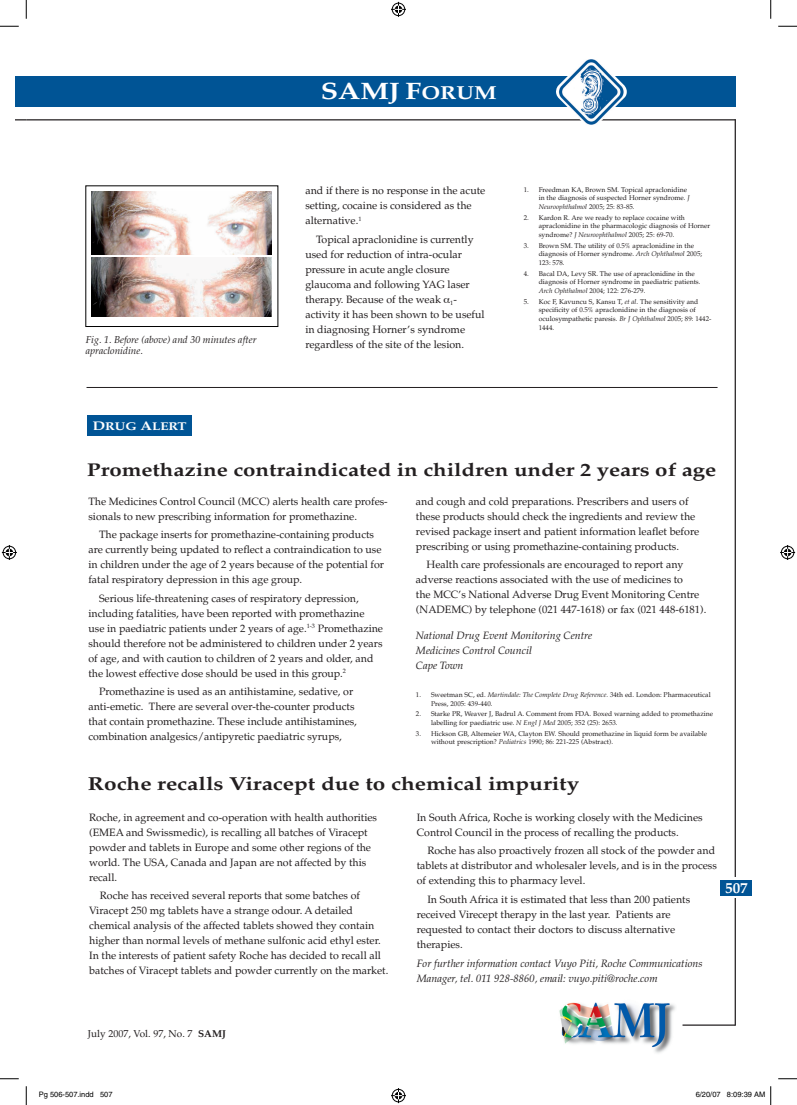
<style>
.page{position:relative;width:797px;height:1105px;background:#fff}
.page>*{position:absolute;margin:0;border:0;box-sizing:border-box;transform-origin:0 0}
.t1{font:700 23.75px "Palatino";color:#fff;scale:1.2 1}
.t2{font:700 18.75px "Palatino";color:#231f20;scale:1.2 1}
.t3{font:700 18.5px "Palatino";color:#231f20;scale:1.2 1}
.t4{font:700 15px "Palatino";color:#fff}
.t5{font:700 11.25px "Palatino";color:#fff;scale:1.2 1}
.t6{font:10.62px/15px "Palatino";color:#231f20}
.t7{font:italic 10.62px/15px "Palatino";color:#231f20}
.t8{font:italic 10px/11.2px "Palatino";color:#231f20}
.t9{font:10px "Palatino";color:#231f20}
.t10{font:7.5px "Helvetica";color:#000}
.t11{font:6.88px/8.8px "Palatino";color:#231f20}
.s1{font-size:18.75px}
.s2{font-style:italic}
.s3{font-size:12.5px}
.s4{font-weight:700}
</style>
<div class="page">
<div style="left:16px;top:77px;width:10px;height:30px;background:#005495"></div>
<hr style="left:734px;top:119px;width:2px;height:906px;background:#231f20">
<div style="left:723px;top:877px;width:23px;height:21px;background:#fff"></div>
<hr style="left:682px;top:1024px;width:53px;height:2px;background:#231f20">
<div style="left:26px;top:77px;width:709px;height:30px;background:#005495"></div>
<hr style="left:26px;top:119px;width:709px;height:1px;background:#231f20">
<img style="left:556px;top:59px;width:70px;height:66px">
<div style="left:719px;top:880px;width:32px;height:16px;background:#005495"></div>
<img style="left:92px;top:258px;width:179px;height:59px">
<img style="left:92px;top:191px;width:180px;height:63px">
<div style="left:87px;top:415px;width:105px;height:20px;background:#005495"></div>
<img style="left:559px;top:1002px;width:117px;height:51px">
<hr style="left:86px;top:387px;width:631px;height:1px;background:#231f20">
<svg style="left:0;top:25px;width:19px;height:2px"></svg>
<svg style="left:778px;top:25px;width:19px;height:2px"></svg>
<svg style="left:0;top:1078px;width:19px;height:1px"></svg>
<svg style="left:778px;top:1078px;width:19px;height:1px"></svg>
<svg style="left:25px;top:0;width:2px;height:19px"></svg>
<svg style="left:25px;top:1086px;width:2px;height:19px"></svg>
<svg style="left:770px;top:0;width:1px;height:19px"></svg>
<svg style="left:391px;top:2px;width:15px;height:15px"></svg>
<svg style="left:391px;top:1088px;width:15px;height:15px"></svg>
<svg style="left:2px;top:545px;width:15px;height:15px"></svg>
<svg style="left:780px;top:545px;width:15px;height:15px"></svg>
<svg style="left:770px;top:1086px;width:1px;height:19px"></svg>
<p class="t8" style="left:86px;top:334px;width:172px">Fig. 1. Before (above) and 30 minutes after apraclonidine.</p>
<h1 class="t1" style="left:321px;top:76px;width:148px">SAMJ F<span class="s1">ORUM</span></h1>
<p class="t6" style="left:305px;top:183px;width:181px">and if there is no response in the acute setting, cocaine is considered as the alternative.<sup>1</sup></p>
<p class="t6" style="left:305px;top:232px;width:181px;text-indent:11px">Topical apraclonidine is currently used for reduction of intra-ocular pressure in acute angle closure glaucoma and following YAG laser therapy. Because of the weak <sub>1</sub>- activity it has been shown to be useful in diagnosing Horner’s syndrome regardless of the site of the lesion.</p>
<p class="t11" style="left:538px;top:185px;width:152px;text-indent:-15px">1. Freedman KA, Brown SM. Topical apraclonidine in the diagnosis of suspected Horner syndrome. <span class="s2">J<br>Neuroophthalmol</span> 2005; 25: 83-85.</p>
<p class="t11" style="left:538px;top:213px;width:173px;text-indent:-15px">2. Kardon R. Are we ready to replace cocaine with apraclonidine in the pharmacologic diagnosis of Horner syndrome? <span class="s2">J Neuroophthalmol</span> 2005; 25: 69-70.</p>
<p class="t11" style="left:538px;top:241px;width:165px;text-indent:-15px">3. Brown SM. The utility of 0.5% apraclonidine in the diagnosis of Horner syndrome. <span class="s2">Arch Ophthalmol</span> 2005;<br>123: 578.</p>
<p class="t11" style="left:538px;top:269px;width:163px;text-indent:-15px">4. Bacal DA, Levy SR. The use of apraclonidine in the diagnosis of Horner syndrome in paediatric patients.<br><span class="s2">Arch Ophthalmol</span> 2004; 122: 276-279.</p>
<p class="t11" style="left:538px;top:297px;width:174px;text-indent:-15px">5. Koc F, Kavuncu S, Kansu T, <span class="s2">et al</span>. The sensitivity and specificity of 0.5% apraclonidine in the diagnosis of oculosympathetic paresis. <span class="s2">Br J Ophthalmol</span> 2005; 89: 1442- 1444.</p>
<p class="t5" style="left:93px;top:419px;width:80px"><span class="s3">D</span>RUG <span class="s3">A</span>LERT</p>
<h3 class="t3" style="left:87px;top:458px;width:526px">Promethazine contraindicated in children under 2 years of age</h3>
<p class="t6" style="left:88px;top:494px;width:301px">The Medicines Control Council (MCC) alerts health care profes&shy;sionals to new prescribing information for promethazine.</p>
<p class="t6" style="left:88px;top:527px;width:297px;text-indent:11px">The package inserts for promethazine-containing products are currently being updated to reflect a contraindication to use in children under the age of 2 years because of the potential for fatal respiratory depression in this age group.</p>
<p class="t6" style="left:88px;top:591px;width:296px;text-indent:11px">Serious life-threatening cases of respiratory depression, including fatalities, have been reported with promethazine use in paediatric patients under 2 years of age.<sup>1-3</sup> Promethazine should therefore not be administered to children under 2 years of age, and with caution to children of 2 years and older, and the lowest effective dose should be used in this group.<sup>2</sup></p>
<p class="t6" style="left:88px;top:684px;width:270px;text-indent:11px">Promethazine is used as an antihistamine, sedative, or anti-emetic. There are several over-the-counter products that contain promethazine. These include antihistamines, combination analgesics/antipyretic paediatric syrups,</p>
<p class="t6" style="left:416px;top:494px;width:284px">and cough and cold preparations. Prescribers and users of these products should check the ingredients and review the revised package insert and patient information leaflet before prescribing or using promethazine-containing products.</p>
<p class="t6" style="left:416px;top:557px;width:292px;text-indent:11px">Health care professionals are encouraged to report any adverse reactions associated with the use of medicines to<br>the MCC’s National Adverse Drug Event Monitoring Centre (NADEMC) by telephone (021 447-1618) or fax (021 448-6181).</p>
<p class="t7" style="left:416px;top:628px;width:178px">National Drug Event Monitoring Centre<br>Medicines Control Council<br>Cape Town</p>
<p class="t11" style="left:431px;top:690px;width:281px;text-indent:-15px">1. Sweetman SC, ed. <span class="s2">Martindale: The Complete Drug Reference.</span> 34th ed. London: Pharmaceutical<br>Press, 2005: 439-440.</p>
<p class="t11" style="left:431px;top:710px;width:284px;text-indent:-15px">2. Starke PR, Weaver J, Badrul A. Comment from FDA. Boxed warning added to promethazine labelling for paediatric use. <span class="s2">N Engl J Med</span> 2005; 352 (25): 2653.</p>
<p class="t11" style="left:431px;top:729px;width:278px;text-indent:-15px">3. Hickson GB, Altemeier WA, Clayton EW. Should promethazine in liquid form be available without prescription? <span class="s2">Pediatrics</span> 1990; 86: 221-225 (Abstract).</p>
<h2 class="t2" style="left:88px;top:772px;width:411px">Roche recalls Viracept due to chemical impurity</h2>
<p class="t6" style="left:89px;top:810px;width:289px">Roche, in agreement and co-operation with health authorities (EMEA and Swissmedic), is recalling all batches of Viracept powder and tablets in Europe and some other regions of the world. The USA, Canada and Japan are not affected by this recall.</p>
<p class="t6" style="left:89px;top:888px;width:301px;text-indent:11px">Roche has received several reports that some batches of Viracept 250 mg tablets have a strange odour. A detailed chemical analysis of the affected tablets showed they contain higher than normal levels of methane sulfonic acid ethyl ester.<br>In the interests of patient safety Roche has decided to recall all batches of Viracept tablets and powder currently on the market.</p>
<p class="t6" style="left:416px;top:810px;width:287px">In South Africa, Roche is working closely with the Medicines<br>Control Council in the process of recalling the products.</p>
<p class="t6" style="left:416px;top:843px;width:302px;text-indent:11px">Roche has also proactively frozen all stock of the powder and tablets at distributor and wholesaler levels, and is in the process of extending this to pharmacy level.</p>
<p class="t6" style="left:416px;top:892px;width:275px;text-indent:11px">In South Africa it is estimated that less than 200 patients received Virecept therapy in the last year. Patients are requested to contact their doctors to discuss alternative therapies.</p>
<p class="t7" style="left:416px;top:955px;width:287px">For further information contact Vuyo Piti, Roche Communications<br>Manager, tel. 011 928-8860, email: vuyo.piti@roche.com</p>
<h3 class="t4" style="left:725px;top:878px;width:24px">507</h3>
<p class="t9" style="left:88px;top:1027px;width:140px">July 2007, Vol. 97, No. 7 <span class="s4">SAMJ</span></p>
<p class="t10" style="left:39px;top:1090px;width:75px">Pg 506-507.indd 507</p>
<p class="t10" style="left:695px;top:1090px;width:71px">6/20/07 8:09:39 AM</p>
</div>
